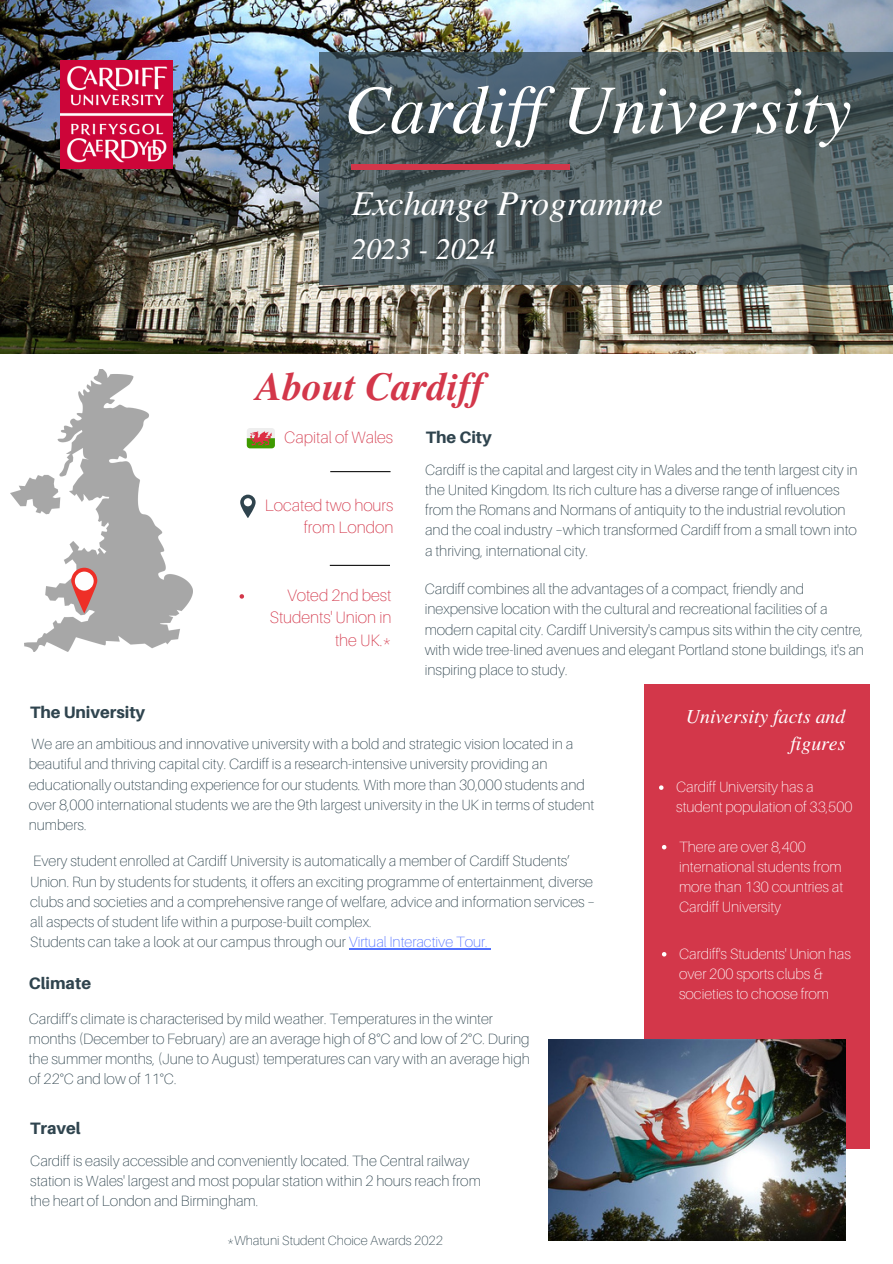
<style>
.page{position:relative;width:893px;height:1264px;background:#fff}
.page>*{position:absolute;margin:0;border:0;box-sizing:border-box;transform-origin:0 0}
.t1{font:italic 69.45px "Te X Gyre Termes";color:#fff}
.t2{font:italic 700 39.6px "Te X Gyre Termes";color:#d3374a}
.t3{font:italic 34.65px "Te X Gyre Termes";color:#fff}
.t4{font:italic 29.7px "Te X Gyre Termes";color:#fff}
.t5{font:italic 19.8px/27px "Te X Gyre Termes";color:#fff;text-align:right}
.t6{font:100 16.5px/22.5px "Aileron";color:#d3374a;text-align:right}
.t7{font:800 16.5px "Aileron";color:#2f444e}
.t8{font:100 14.85px/20.2px "Aileron";color:#2f444e}
.t9{font:100 14.85px/20.2px "Aileron";color:#fff}
.t10{font:100 13.2px "Aileron";color:#2f444e}
.s1{color:#5271ff}
</style>
<div class="page">
<img style="left:0;top:0;width:892px;height:353px">
<svg style="left:10px;top:369px;width:183px;height:283px"></svg>
<div style="left:644px;top:684px;width:225px;height:464px;background:#d3374a"></div>
<img style="left:549px;top:1039px;width:296px;height:201px">
<svg style="left:330px;top:471px;width:60px;height:1px"></svg>
<svg style="left:330px;top:565px;width:60px;height:1px"></svg>
<div style="left:247px;top:428px;width:28px;height:20px;background:#eee;border-radius:3px"></div>
<svg style="left:247px;top:431px;width:28px;height:17px"></svg>
<svg style="left:240px;top:494px;width:15px;height:24px"></svg>
<svg style="left:71px;top:567px;width:26px;height:46px"></svg>
<div style="left:75px;top:571px;width:19px;height:19px;background:#fefefe;border-radius:50%"></div>
<svg style="left:659px;top:785px;width:4px;height:4px"></svg>
<svg style="left:662px;top:952px;width:4px;height:4px"></svg>
<hr style="left:349px;top:948px;width:138px;height:1px;background:#5271ff">
<svg style="left:662px;top:845px;width:4px;height:4px"></svg>
<svg style="left:239px;top:594px;width:5px;height:4px"></svg>
<svg style="left:319px;top:53px;width:573px;height:231px;background:#505e62"></svg>
<div style="left:351px;top:164px;width:219px;height:6px;background:#d3374a"></div>
<img style="left:60px;top:60px;width:112px;height:108px">
<h1 class="t1" style="left:344px;top:59px;width:509px">Cardif University</h1>
<h3 class="t3" style="left:351px;top:178px;width:313px">Exchange Programme</h3>
<h3 class="t4" style="left:351px;top:227px;width:145px">2023 - 2024</h3>
<h2 class="t2" style="left:256px;top:357px;width:230px">About Cardiff</h2>
<p class="t6" style="left:284px;top:425px;width:110px">Capital of Wales</p>
<p class="t6" style="left:265px;top:493px;width:130px">Located two hours from London</p>
<p class="t6" style="left:270px;top:583px;width:123px">Voted 2nd best<br>Students' Union in the UK.*</p>
<p class="t7" style="left:426px;top:426px;width:67px">The City</p>
<p class="t8" style="left:425px;top:459px;width:434px">Cardiff is the capital and largest city in Wales and the tenth largest city in the United Kingdom. Its rich culture has a diverse range of influences from the Romans and Normans of antiquity to the industrial revolution and the coal industry –which transformed Cardiff from a small town into a thriving, international city.</p>
<p class="t8" style="left:424px;top:578px;width:441px">Cardiff combines all the advantages of a compact, friendly and inexpensive location with the cultural and recreational facilities of a modern capital city. Cardiff University's campus sits within the city centre, with wide tree-lined avenues and elegant Portland stone buildings, it's an inspiring place to study.</p>
<p class="t7" style="left:30px;top:701px;width:117px">The University</p>
<p class="t8" style="left:29px;top:733px;width:567px">We are an ambitious and innovative university with a bold and strategic vision located in a beautiful and thriving capital city. Cardiff is a research-intensive university providing an educationally outstanding experience for our students. With more than 30,000 students and over 8,000 international students we are the 9th largest university in the UK in terms of student numbers.</p>
<p class="t8" style="left:30px;top:850px;width:566px">Every student enrolled at Cardiff University is automatically a member of Cardiff Students’ Union. Run by students for students, it offers an exciting programme of entertainment, diverse clubs and societies and a comprehensive range of welfare, advice and information services – all aspects of student life within a purpose-built complex.<br>Students can take a look at our campus through our <span class="s1">Virtual Interactive Tour.</span></p>
<p class="t7" style="left:29px;top:972px;width:64px">Climate</p>
<p class="t8" style="left:29px;top:1007px;width:502px">Cardiff’s climate is characterised by mild weather. Temperatures in the winter months (December to February) are an average high of 8°C and low of 2°C. During the summer months, (June to August) temperatures can vary with an average high of 22°C and low of 11°C.</p>
<p class="t7" style="left:30px;top:1117px;width:52px">Travel</p>
<p class="t8" style="left:30px;top:1150px;width:452px">Cardiff is easily accessible and conveniently located. The Central railway station is Wales' largest and most popular station within 2 hours reach from the heart of London and Birmingham.</p>
<p class="t10" style="left:227px;top:1232px;width:217px">*Whatuni Student Choice Awards 2022</p>
<h3 class="t5" style="left:685px;top:701px;width:161px">University facts and figures</h3>
<p class="t9" style="left:676px;top:776px;width:178px">Cardiff University has a student population of 33,500</p>
<p class="t9" style="left:679px;top:836px;width:166px">There are over 8,400 international students from more than 130 countries at<br>Cardiff University</p>
<p class="t9" style="left:679px;top:943px;width:173px">Cardiff's Students' Union has over 200 sports clubs &amp; societies to choose from</p>
</div>
